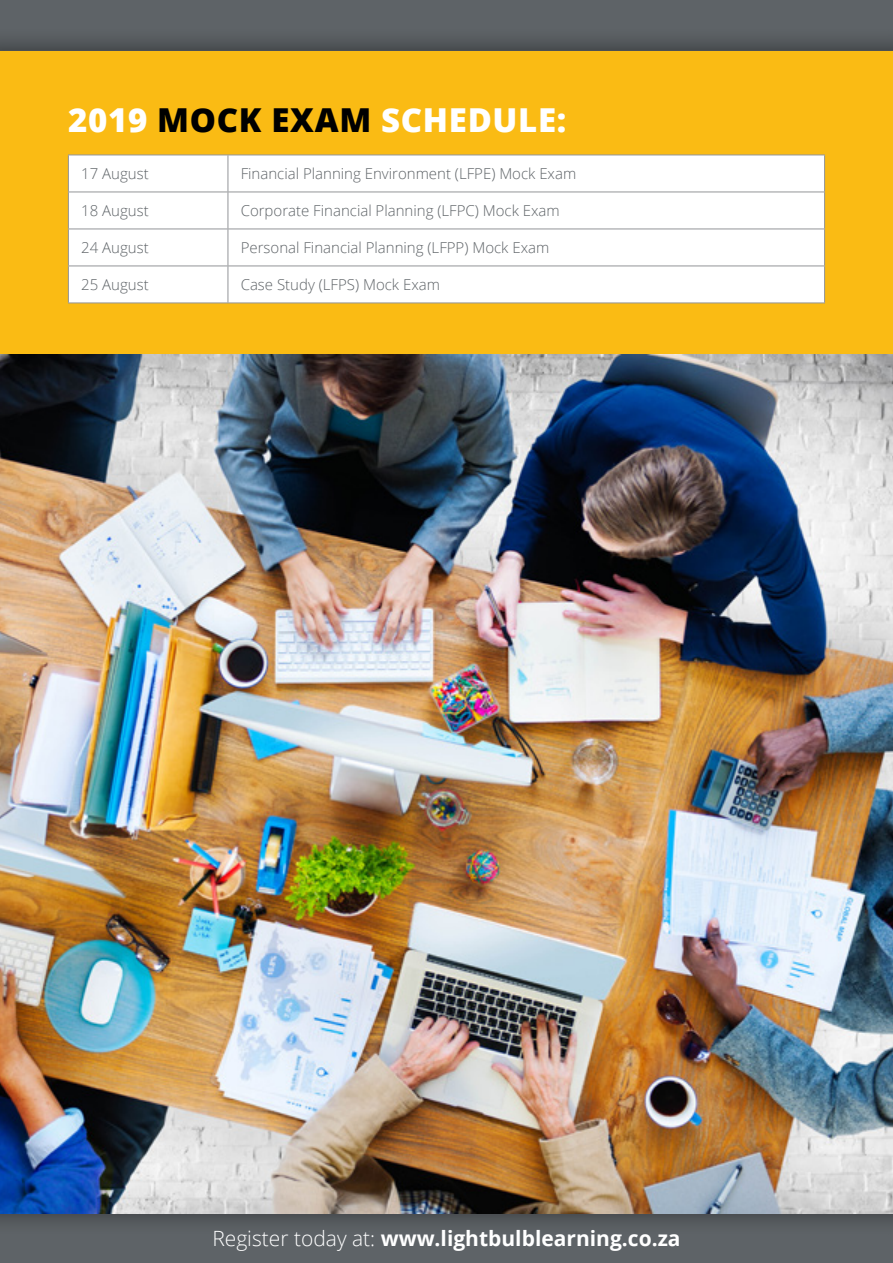
<style>
.page{position:relative;width:893px;height:1263px;background:#5e6367}
.page>*{position:absolute;margin:0;border:0;box-sizing:border-box;transform-origin:0 0}
.t1{font:800 33px "Open Sans";letter-spacing:.02em;color:#fff}
.t2{font:700 21px "Open Sans";color:#fff}
.t3{font:300 15px "Open Sans";color:#5e6367}
.s1{color:#000}
.s2{font-weight:300}
</style>
<div class="page">
<div style="left:0;top:27px;width:893px;height:1209px;background:#000;opacity:.5"></div>
<div style="left:0;top:51px;width:893px;height:303px;background:#fabb14"></div>
<div style="left:69px;top:156px;width:755px;height:147px;background:#fff"></div>
<hr style="left:68px;top:155px;width:160px;height:1px;background:#939598">
<hr style="left:68px;top:155px;width:1px;height:37px;background:#939598">
<hr style="left:228px;top:155px;width:597px;height:1px;background:#939598">
<hr style="left:228px;top:155px;width:1px;height:37px;background:#939598">
<hr style="left:824px;top:155px;width:1px;height:37px;background:#939598">
<hr style="left:68px;top:192px;width:160px;height:1px;background:#939598">
<hr style="left:68px;top:192px;width:1px;height:37px;background:#939598">
<hr style="left:228px;top:192px;width:597px;height:1px;background:#939598">
<hr style="left:228px;top:192px;width:1px;height:37px;background:#939598">
<hr style="left:824px;top:192px;width:1px;height:37px;background:#939598">
<hr style="left:68px;top:229px;width:160px;height:1px;background:#939598">
<hr style="left:68px;top:229px;width:1px;height:37px;background:#939598">
<hr style="left:228px;top:229px;width:597px;height:1px;background:#939598">
<hr style="left:228px;top:229px;width:1px;height:37px;background:#939598">
<hr style="left:824px;top:229px;width:1px;height:37px;background:#939598">
<hr style="left:68px;top:266px;width:160px;height:1px;background:#939598">
<hr style="left:68px;top:266px;width:1px;height:37px;background:#939598">
<hr style="left:68px;top:303px;width:160px;height:1px;background:#939598">
<hr style="left:228px;top:266px;width:597px;height:1px;background:#939598">
<hr style="left:228px;top:266px;width:1px;height:37px;background:#939598">
<hr style="left:824px;top:266px;width:1px;height:37px;background:#939598">
<hr style="left:228px;top:303px;width:597px;height:1px;background:#939598">
<img style="left:0;top:354px;width:893px;height:860px">
<h1 class="t1" style="left:68px;top:94px;width:500px">2019 <span class="s1">MOCK EXAM</span> SCHEDULE:</h1>
<p class="t3" style="left:81px;top:163px;width:69px">17 August</p>
<p class="t3" style="left:241px;top:163px;width:337px">Financial Planning Environment (LFPE) Mock Exam</p>
<p class="t3" style="left:81px;top:200px;width:69px">18 August</p>
<p class="t3" style="left:241px;top:200px;width:321px">Corporate Financial Planning (LFPC) Mock Exam</p>
<p class="t3" style="left:81px;top:237px;width:69px">24 August</p>
<p class="t3" style="left:241px;top:237px;width:310px">Personal Financial Planning (LFPP) Mock Exam</p>
<p class="t3" style="left:81px;top:274px;width:69px">25 August</p>
<p class="t3" style="left:241px;top:274px;width:201px">Case Study (LFPS) Mock Exam</p>
<h2 class="t2" style="left:212px;top:1223px;width:470px"><span class="s2">Register today at:</span> www.lightbulblearning.co.za</h2>
</div>
